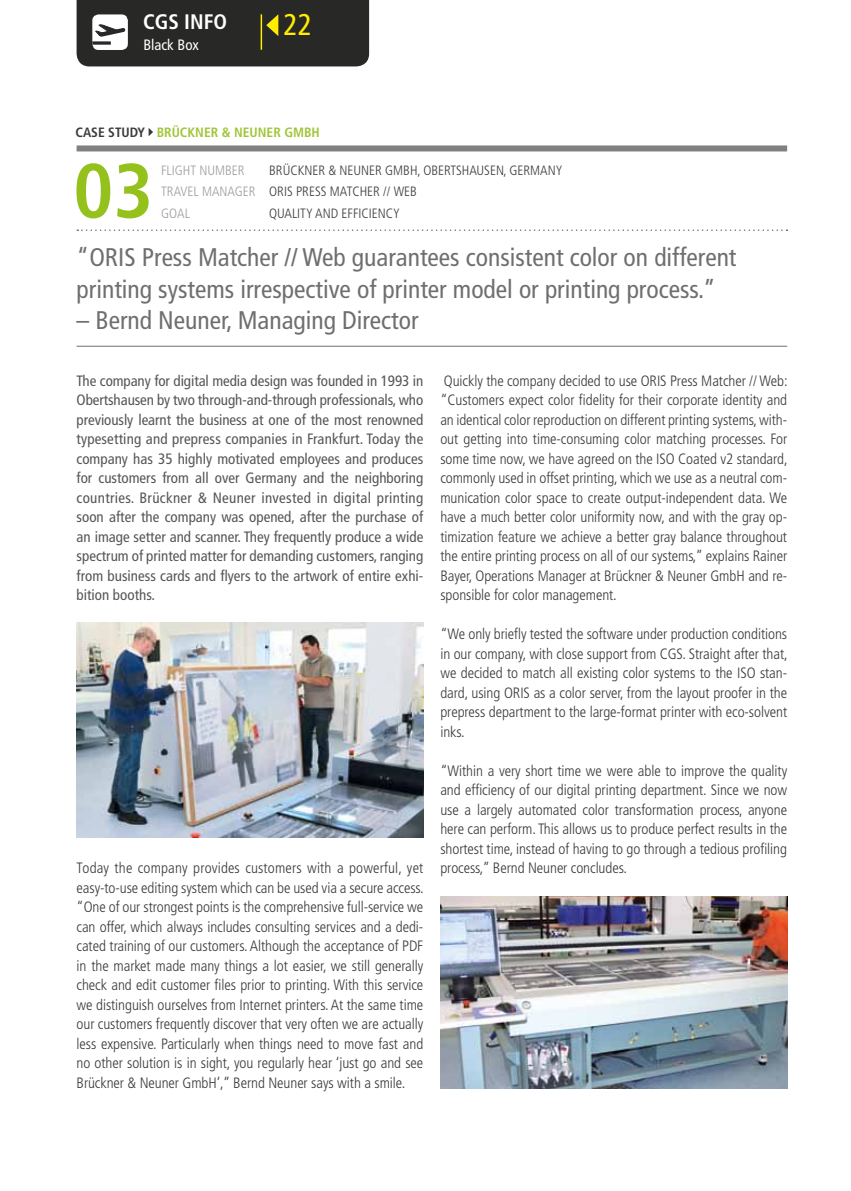
<style>
.page{position:relative;width:851px;height:1191px;background:#fff}
.page>*{position:absolute;margin:0;border:0;box-sizing:border-box;transform-origin:0 0}
.t1{font:700 condensed 76.8px "Frutiger";color:#94c11c}
.t2{font:condensed 30px "Frutiger";color:#ffed00}
.t3{font:condensed 25.5px/31.5px "Frutiger";color:#6f6f6e}
.t4{font:700 condensed 21px "Frutiger";color:#fff}
.t5{font:300 condensed 15px/19.5px "Frutiger";letter-spacing:-.005em;color:#3b3b3a;text-align:justify}
.t6{font:condensed 15px/19.5px "Frutiger";color:#565656;text-align:justify}
.t7{font:condensed 15px "Frutiger";color:#fff}
.t8{font:300 condensed 13.5px "Frutiger";color:#3b3b3a}
.t9{font:300 condensed 13.5px "Frutiger";color:#9c9d9d}
.t10{font:700 condensed 13.5px "Frutiger";color:#a1c639}
.s1{color:#3b3b3a}
</style>
<div class="page">
<img style="left:77px;top:623px;width:346px;height:214px">
<img style="left:440px;top:896px;width:347px;height:193px">
<div style="left:77px;top:145px;width:710px;height:6px;background:#80807f"></div>
<svg style="left:149px;top:128px;width:4px;height:8px"></svg>
<hr style="left:77px;top:346px;width:710px;height:1px;background:#6f6f6e">
<svg style="left:77px;top:229px;width:710px;height:2px"></svg>
<svg style="left:77px;top:0;width:292px;height:66px;background:#373632"></svg>
<h3 class="t4" style="left:143px;top:9px;width:86px">CGS INFO</h3>
<h2 class="t2" style="left:283px;top:7px;width:30px">22</h2>
<p class="t7" style="left:143px;top:36px;width:57px">Black Box</p>
<p class="t10" style="left:75px;top:124px;width:219px"><span class="s1">CASE STUDY</span> BRÜCKNER &amp; NEUNER GMB</p>
<p class="t10" style="left:311px;top:124px;width:10px">H</p>
<p class="t9" style="left:161px;top:162px;width:7px">flight</p>
<p class="t9" style="left:199px;top:162px;width:8px">number</p>
<p class="t8" style="left:269px;top:162px;width:125px">BRÜCKNER &amp; NEUNER gmbh</p>
<p class="t8" style="left:417px;top:162px;width:101px">, OBERTSHAUSEN, germany</p>
<p class="t9" style="left:161px;top:184px;width:8px">travel</p>
<p class="t9" style="left:202px;top:184px;width:8px">manager</p>
<p class="t8" style="left:269px;top:184px;width:7px">oris</p>
<p class="t8" style="left:296px;top:184px;width:7px">press</p>
<p class="t8" style="left:330px;top:184px;width:8px">matcher</p>
<p class="t8" style="left:383px;top:184px;width:19px">// web</p>
<p class="t9" style="left:161px;top:206px;width:7px">goal</p>
<p class="t8" style="left:269px;top:206px;width:132px">QUALITY AND EFFICIENCY</p>
<h3 class="t3" style="left:77px;top:242px;width:661px">“ORIS Press Matcher // Web guarantees consistent color on different printing systems irrespective of printer model or printing process.”</h3>
<h3 class="t3" style="left:77px;top:305px;width:343px">– Bernd Neuner, Managing Director</h3>
<h1 class="t1" style="left:73px;top:145px;width:81px">03</h1>
<p class="t6" style="left:77px;top:371px;width:348px">The company for digital media design was founded in 1993 in Obertshausen by two through-and-through professionals, who previously learnt the business at one of the most renowned typesetting and prepress companies in Frankfurt. Today the company has 35 highly motivated employees and produces for customers from all over Germany and the neighboring countries. Brückner &amp; Neuner invested in digital printing soon after the company was opened, after the purchase of an image setter and scanner. They frequently produce a wide spectrum of printed matter for demanding customers, ranging from business cards and flyers to the artwork of entire exhi&shy;bition booths.</p>
<p class="t5" style="left:77px;top:858px;width:349px">Today the company provides customers with a powerful, yet easy-to-use editing system which can be used via a secure access. “One of our strongest points is the comprehensive full-service we can offer, which always includes consulting services and a dedi&shy;cated training of our customers. Although the acceptance of PDF in the market made many things a lot easier, we still generally check and edit customer files prior to printing. With this service we distinguish ourselves from Internet printers. At the same time our customers frequently discover that very often we are actually less expensive. Particularly when things need to move fast and no other solution is in sight, you regularly hear ‘just go and see Brückner &amp; Neuner GmbH’,” Bernd Neuner says with a smile.</p>
<p class="t5" style="left:440px;top:371px;width:349px">Quickly the company decided to use ORIS Press Matcher // Web: “Customers expect color fidelity for their corporate identity and an identical color reproduction on different printing systems, with&shy;out getting into time-consuming color matching processes. For some time now, we have agreed on the ISO Coated v2 standard, commonly used in offset printing, which we use as a neutral com&shy;munication color space to create output-independent data. We have a much better color uniformity now, and with the gray op&shy;timization feature we achieve a better gray balance throughout the entire printing process on all of our systems,” explains Rainer Bayer, Operations Manager at Brückner &amp; Neuner GmbH and re&shy;sponsible for color management.</p>
<p class="t5" style="left:440px;top:624px;width:349px">“We only briefly tested the software under production conditions in our company, with close support from CGS. Straight after that, we decided to match all existing color systems to the ISO stan&shy;dard, using ORIS as a color server, from the layout proofer in the prepress department to the large-format printer with eco-solvent inks.</p>
<p class="t5" style="left:440px;top:761px;width:348px">“Within a very short time we were able to improve the quality and efficiency of our digital printing department. Since we now use a largely automated color transformation process, anyone here can perform. This allows us to produce perfect results in the shortest time, instead of having to go through a tedious profiling process,” Bernd Neuner concludes.</p>
</div>
